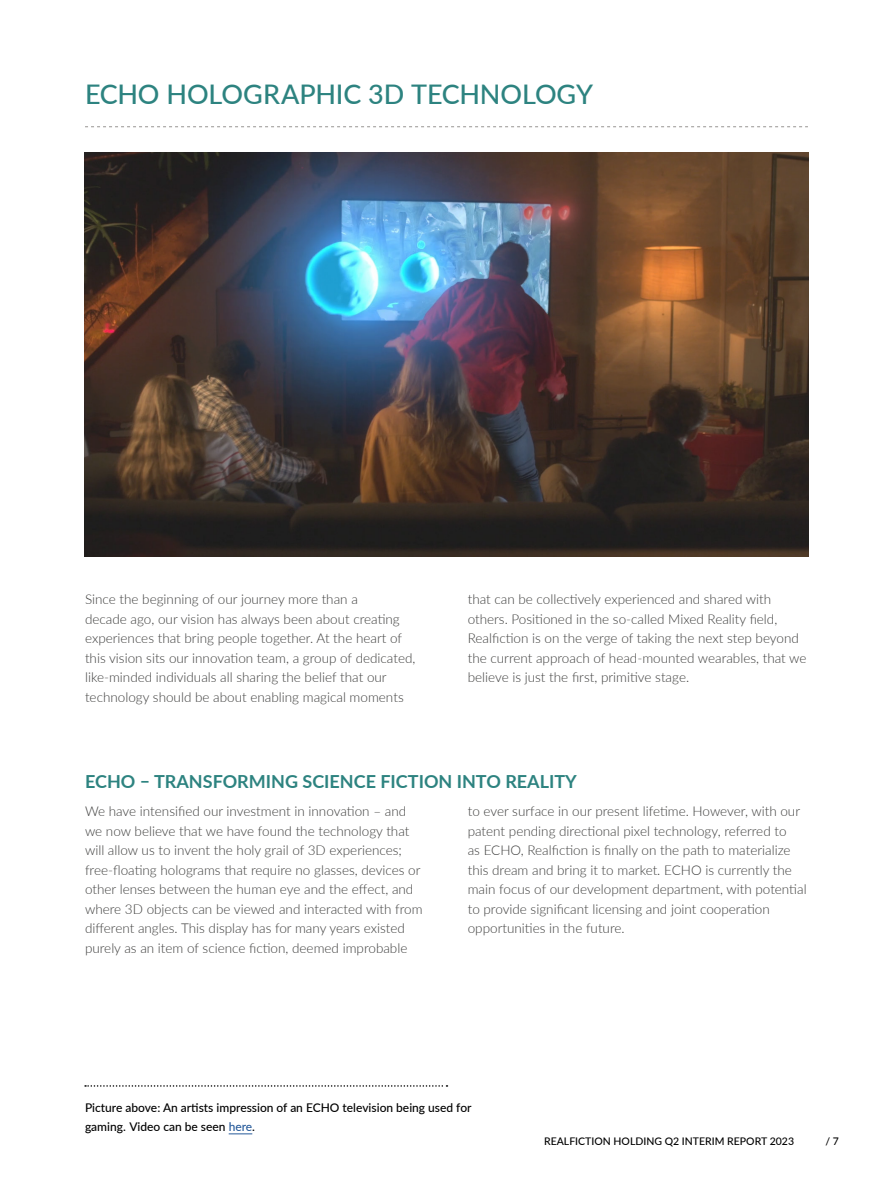
<style>
.page{position:relative;width:893px;height:1187px;background:#fff}
.page>*{position:absolute;margin:0;border:0;box-sizing:border-box;transform-origin:0 0}
.t1{font:500 27px "Lato";color:#2d8380}
.t2{font:700 18px "Lato";color:#2d8380}
.t3{font:300 13.5px/19.5px "Lato";color:#3c3c3b}
.t4{font:500 12px/19.5px "Lato";color:#000}
.t5{font:500 10.5px "Lato";color:#000}
.s1{color:#275b9b}
</style>
<div class="page">
<svg style="left:85px;top:126px;width:723px;height:1px"></svg>
<svg style="left:229px;top:1133px;width:23px;height:1px"></svg>
<svg style="left:85px;top:1085px;width:362px;height:1px"></svg>
<img style="left:85px;top:153px;width:723px;height:404px">
<h1 class="t1" style="left:85px;top:75px;width:510px">ECHO HOLOGRAPHIC 3D TECHNOLOGY</h1>
<p class="t3" style="left:85px;top:589px;width:332px">Since the beginning of our journey more than a<br>decade ago, our vision has always been about creating experiences that bring people together. At the heart of this vision sits our innovation team, a group of dedicated, like-minded individuals all sharing the belief that our technology should be about enabling magical moments</p>
<p class="t3" style="left:468px;top:589px;width:340px">that can be collectively experienced and shared with others. Positioned in the so-called Mixed Reality field, Realfiction is on the verge of taking the next step beyond the current approach of head-mounted wearables, that we believe is just the first, primitive stage.</p>
<h2 class="t2" style="left:85px;top:768px;width:493px">ECHO – TRANSFORMING SCIENCE FICTION INTO REALITY</h2>
<p class="t3" style="left:85px;top:801px;width:339px">We have intensified our investment in innovation – and we now believe that we have found the technology that will allow us to invent the holy grail of 3D experiences; free-floating holograms that require no glasses, devices or other lenses between the human eye and the effect, and where 3D objects can be viewed and interacted with from different angles. This display has for many years existed purely as an item of science fiction, deemed improbable</p>
<p class="t3" style="left:468px;top:801px;width:340px">to ever surface in our present lifetime. However, with our patent pending directional pixel technology, referred to<br>as ECHO, Realfiction is finally on the path to materialize this dream and bring it to market. ECHO is currently the main focus of our development department, with potential to provide significant licensing and joint cooperation opportunities in the future.</p>
<p class="t4" style="left:85px;top:1096px;width:388px">Picture above: An artists impression of an ECHO television being used for gaming. Video can be seen <span class="s1">here</span>.</p>
<p class="t5" style="left:544px;top:1133px;width:251px">REALFICTION HOLDING Q2 INTERIM REPORT 2023</p>
<p class="t5" style="left:825px;top:1133px;width:15px">/ 7</p>
</div>
